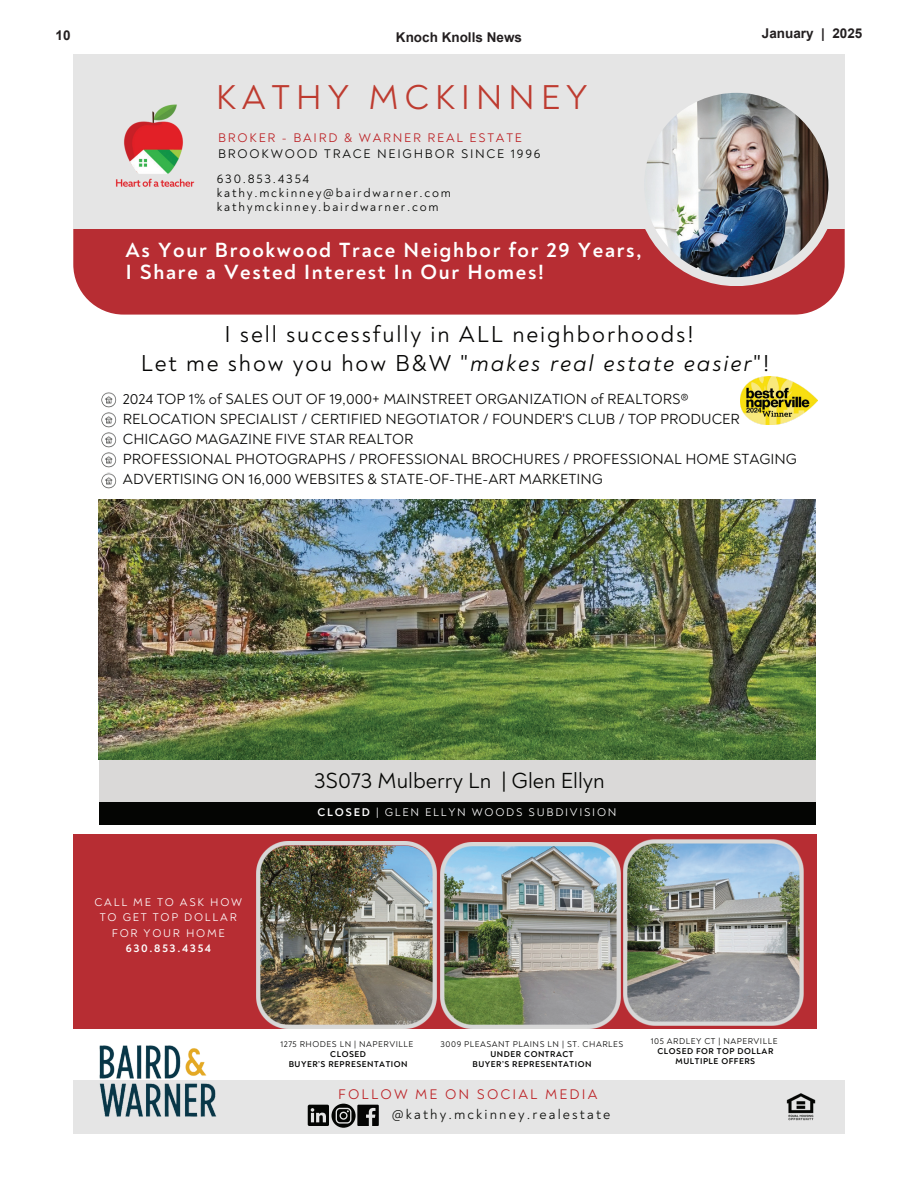
<style>
.page{position:relative;width:918px;height:1188px;background:#fff}
.page>*{position:absolute;margin:0;border:0;box-sizing:border-box;transform-origin:0 0}
.t1{font:35.1px "Noah";letter-spacing:.16em;color:#be3b30}
.t2{font:23.55px/29px "Noah";letter-spacing:.08em;color:#050504;text-align:center}
.t3{font:22.2px "Noah";color:#040503}
.t4{font:700 21px/22.8px "Noah";letter-spacing:.08em;color:#fff}
.t5{font:14.85px/20px "Noah";color:#050504}
.t6{font:14.25px "Noah";letter-spacing:.15em;color:#0e0f0c}
.t7{font:14.25px "Noah";letter-spacing:.15em;color:#bc2024}
.t8{font:700 13.5px "Arial";color:#231f20}
.t9{font:12.75px/13.8px "Noah";letter-spacing:.14em;color:#040503}
.t10{font:12.75px "Noah";letter-spacing:.14em;color:#bc2024}
.t11{font:11.4px/15.1px "Noah";letter-spacing:.15em;color:#fff;text-align:center}
.t12{font:700 11.4px "Noah";letter-spacing:.15em;color:#fff}
.t13{font:700 8.55px/10.1px "Noah";letter-spacing:.06em;color:#050504;text-align:center}
.t14{font:8.55px "Noah";letter-spacing:.06em;color:#050504}
.s1{font-style:italic}
.s2{font-weight:700}
</style>
<div class="page">
<div style="left:73px;top:229px;width:772px;height:86px;background:#b72d33"></div>
<div style="left:73px;top:54px;width:772px;height:175px;background:#e5e5e5"></div>
<img style="left:124px;top:104px;width:59px;height:70px">
<img style="left:116px;top:178px;width:79px;height:9px">
<div style="left:635px;top:84px;width:202px;height:202px;background:#e5e5e5;border-radius:101px"></div>
<img style="left:644px;top:93px;width:184px;height:184px;border-radius:92px">
<img style="left:101px;top:392px;width:16px;height:16px">
<img style="left:101px;top:412px;width:16px;height:16px">
<img style="left:101px;top:432px;width:16px;height:16px">
<img style="left:101px;top:452px;width:16px;height:16px">
<img style="left:101px;top:472px;width:16px;height:17px">
<div style="left:73px;top:1080px;width:772px;height:54px;background:#e5e5e5"></div>
<div style="left:99px;top:759px;width:716px;height:50px;background:#dad9d8"></div>
<div style="left:99px;top:803px;width:716px;height:22px;background:#040503"></div>
<img style="left:99px;top:499px;width:717px;height:261px">
<img style="left:787px;top:1093px;width:29px;height:28px">
<svg style="left:308px;top:1104px;width:48px;height:24px"></svg>
<div style="left:357px;top:1105px;width:21px;height:21px;background:#050504"></div>
<svg style="left:366px;top:1108px;width:9px;height:18px"></svg>
<div style="left:73px;top:834px;width:744px;height:195px;background:#b72d33"></div>
<img style="left:740px;top:377px;width:77px;height:48px">
<img style="left:99px;top:1045px;width:118px;height:72px">
<img style="left:256px;top:842px;width:180px;height:186px">
<img style="left:440px;top:842px;width:180px;height:187px">
<img style="left:624px;top:839px;width:180px;height:187px">
<p class="t8" style="left:56px;top:26px;width:17px">10</p>
<p class="t8" style="left:396px;top:28px;width:128px">Knoch Knolls News</p>
<p class="t8" style="left:762px;top:25px;width:102px">January | 2025</p>
<h1 class="t1" style="left:216px;top:76px;width:374px">KATHY MCKINNEY</h1>
<p class="t10" style="left:218px;top:130px;width:305px">BROKER - BAIRD &amp; WARNER REAL ESTATE</p>
<p class="t9" style="left:218px;top:147px;width:324px">BROOKWOOD TRACE NEIGHBOR SINCE 1996</p>
<p class="t9" style="left:217px;top:172px;width:236px">630.853.4354 kathy.mckinney@bairdwarner.com kathymckinney.bairdwarner.com</p>
<h3 class="t4" style="left:126px;top:238px;width:518px">As Your Brookwood Trace Neighbor for 29 Years,<br>I Share a Vested Interest In Our Homes!</h3>
<h2 class="t2" style="left:141px;top:320px;width:630px">I sell successfully in ALL neighborhoods!<br>Let me show you how B&amp;W "<span class="s1">makes real estate easier</span>"!</h2>
<p class="t5" style="left:123px;top:389px;width:675px">2024 TOP 1% of SALES OUT OF 19,000+ MAINSTREET ORGANIZATION of REALTORS®<br>RELOCATION SPECIALIST / CERTIFIED NEGOTIATOR / FOUNDER'S CLUB / TOP PRODUCER CHICAGO MAGAZINE FIVE STAR REALTOR<br>PROFESSIONAL PHOTOGRAPHS / PROFESSIONAL BROCHURES / PROFESSIONAL HOME STAGING ADVERTISING ON 16,000 WEBSITES &amp; STATE-OF-THE-ART MARKETING</p>
<h3 class="t3" style="left:314px;top:766px;width:292px">3S073 Mulberry Ln | Glen Ellyn</h3>
<p class="t11" style="left:95px;top:895px;width:149px">CALL ME TO ASK HOW<br>TO GET TOP DOLLAR<br>FOR YOUR HOME</p>
<p class="t12" style="left:126px;top:941px;width:87px">630.853.4354</p>
<p class="t11" style="left:318px;top:805px;width:300px"><span class="s2">CLOSED</span> | GLEN ELLYN WOODS SUBDIVISION</p>
<p class="t14" style="left:280px;top:1038px;width:135px">1275 RHODES LN | NAPERVILLE</p>
<p class="t13" style="left:289px;top:1049px;width:120px">CLOSED<br>BUYER’S REPRESENTATION</p>
<p class="t14" style="left:441px;top:1039px;width:184px">3009 PLEASANT PLAINS LN | ST. CHARLES</p>
<p class="t13" style="left:473px;top:1049px;width:120px">UNDER CONTRACT<br>BUYER’S REPRESENTATION</p>
<p class="t7" style="left:338px;top:1085px;width:261px">FOLLOW ME ON SOCIAL MEDIA</p>
<p class="t6" style="left:392px;top:1105px;width:220px">@kathy.mckinney.realestate</p>
<p class="t14" style="left:651px;top:1035px;width:128px">105 ARDLEY CT | NAPERVILLE</p>
<p class="t13" style="left:657px;top:1046px;width:117px">CLOSED FOR TOP DOLLAR<br>MULTIPLE OFFERS</p>
</div>
